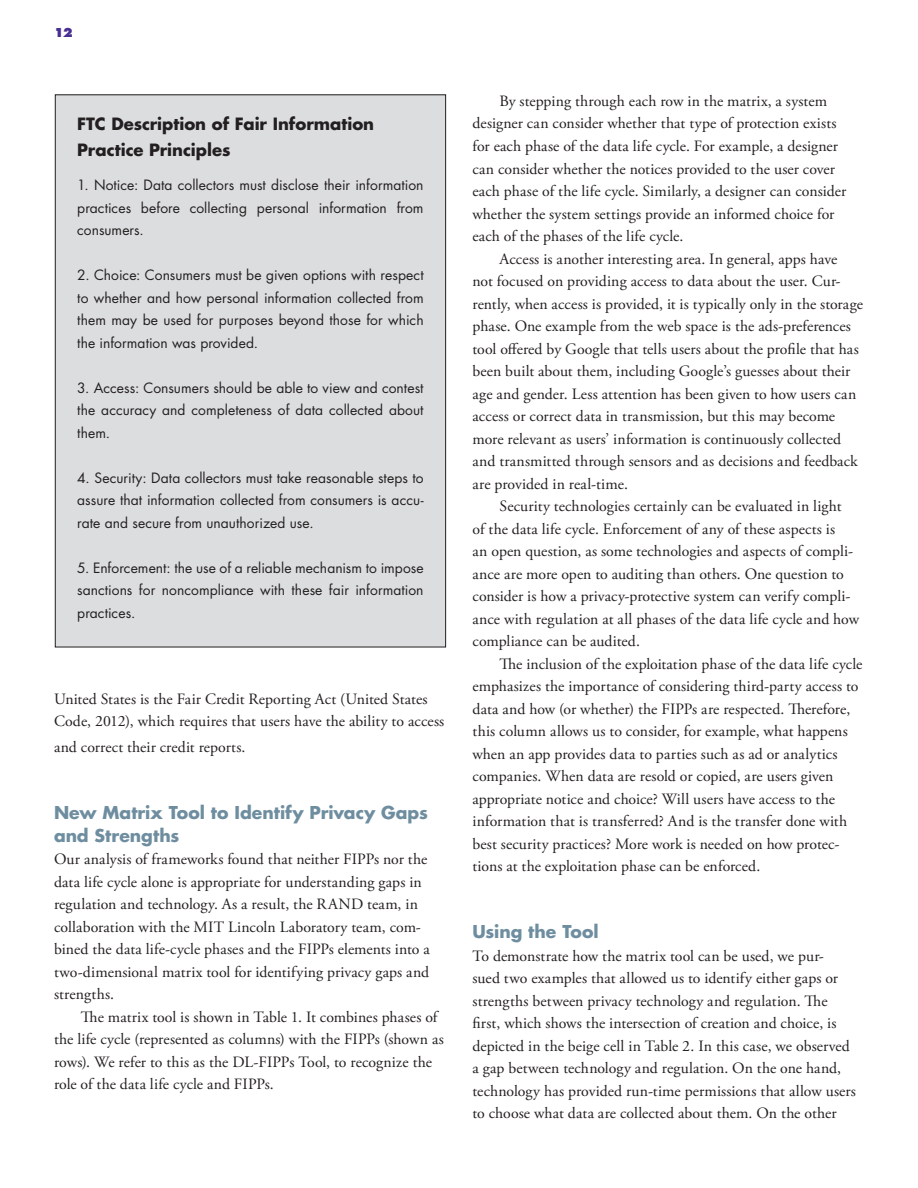
<style>
.page{position:relative;width:918px;height:1188px;background:#fff}
.page>*{position:absolute;margin:0;border:0;box-sizing:border-box;transform-origin:0 0}
.t1{font:700 17.25px/22.5px "Futura Std";color:#6e8ea0}
.t2{font:700 16.5px/25.5px "Futura Std";color:#231f20}
.t3{font:15.75px/22.5px "Adobe Garamond Pro";letter-spacing:.005em;color:#231f20}
.t4{font:13.8px/22.5px "Futura Std";letter-spacing:.005em;color:#231f20;text-align:justify}
.t5{font:800 12px "Futura Std";color:#482e92}
</style>
<div class="page">
<div style="left:55px;top:95px;width:391px;height:552px;background:#dcdddf"></div>
<p class="t5" style="left:54px;top:25px;width:20px">12</p>
<p class="t2" style="left:77px;top:111px;width:298px">FTC Description of Fair Information<br>Practice Principles</p>
<p class="t4" style="left:77px;top:174px;width:348px">1. Notice: Data collectors must disclose their information practices before collecting personal information from consumers.</p>
<p class="t4" style="left:77px;top:264px;width:348px">2. Choice: Consumers must be given options with respect to whether and how personal information collected from them may be used for purposes beyond those for which the information was provided.</p>
<p class="t4" style="left:77px;top:377px;width:348px">3. Access: Consumers should be able to view and contest the accuracy and completeness of data collected about them.</p>
<p class="t4" style="left:77px;top:467px;width:348px">4. Security: Data collectors must take reasonable steps to assure that information collected from consumers is accu&shy;rate and secure from unauthorized use.</p>
<p class="t4" style="left:77px;top:557px;width:348px">5. Enforcement: the use of a reliable mechanism to impose sanctions for noncompliance with these fair information practices.</p>
<p class="t3" style="left:54px;top:688px;width:392px">United States is the Fair Credit Reporting Act (United States<br>Code, 2012), which requires that users have the ability to access</p>
<p class="t3" style="left:54px;top:736px;width:193px">and correct their credit reports.</p>
<p class="t1" style="left:54px;top:801px;width:375px">New Matrix Tool to Identify Privacy Gaps and Strengths</p>
<p class="t3" style="left:54px;top:849px;width:377px">Our analysis of frameworks found that neither FIPPs nor the data life cycle alone is appropriate for understanding gaps in regulation and technology. As a result, the RAND team, in collaboration with the MIT Lincoln Laboratory team, com&shy;bined the data life-cycle phases and the FIPPs elements into a two-dimensional matrix tool for identifying privacy gaps and strengths.</p>
<p class="t3" style="left:54px;top:1006px;width:391px;text-indent:27px">The matrix tool is shown in Table 1. It combines phases of the life cycle (represented as columns) with the FIPPs (shown as rows). We refer to this as the DL-FIPPs Tool, to recognize the role of the data life cycle and FIPPs.</p>
<p class="t3" style="left:473px;top:90px;width:375px;text-indent:27px">By stepping through each row in the matrix, a system designer can consider whether that type of protection exists for each phase of the data life cycle. For example, a designer can consider whether the notices provided to the user cover each phase of the life cycle. Similarly, a designer can consider whether the system settings provide an informed choice for each of the phases of the life cycle.</p>
<p class="t3" style="left:473px;top:248px;width:392px;text-indent:27px">Access is another interesting area. In general, apps have<br>not focused on providing access to data about the user. Cur&shy;rently, when access is provided, it is typically only in the storage phase. One example from the web space is the ads-preferences tool offered by Google that tells users about the profile that has been built about them, including Google’s guesses about their age and gender. Less attention has been given to how users can access or correct data in transmission, but this may become more relevant as users’ information is continuously collected and transmitted through sensors and as decisions and feedback are provided in real-time.</p>
<p class="t3" style="left:473px;top:495px;width:388px;text-indent:27px">Security technologies certainly can be evaluated in light<br>of the data life cycle. Enforcement of any of these aspects is<br>an open question, as some technologies and aspects of compli&shy;ance are more open to auditing than others. One question to consider is how a privacy-protective system can verify compli&shy;ance with regulation at all phases of the data life cycle and how compliance can be audited.</p>
<p class="t3" style="left:473px;top:653px;width:391px;text-indent:27px">The inclusion of the exploitation phase of the data life cycle emphasizes the importance of considering third-party access to data and how (or whether) the FIPPs are respected. Therefore, this column allows us to consider, for example, what happens when an app provides data to parties such as ad or analytics companies. When data are resold or copied, are users given appropriate notice and choice? Will users have access to the information that is transferred? And is the transfer done with best security practices? More work is needed on how protec&shy;tions at the exploitation phase can be enforced.</p>
<p class="t1" style="left:472px;top:920px;width:128px">Using the Tool</p>
<p class="t3" style="left:472px;top:945px;width:385px">To demonstrate how the matrix tool can be used, we pur-<br>sued two examples that allowed us to identify either gaps or strengths between privacy technology and regulation. The first, which shows the intersection of creation and choice, is depicted in the beige cell in Table 2. In this case, we observed a gap between technology and regulation. On the one hand, technology has provided run-time permissions that allow users to choose what data are collected about them. On the other</p>
</div>
